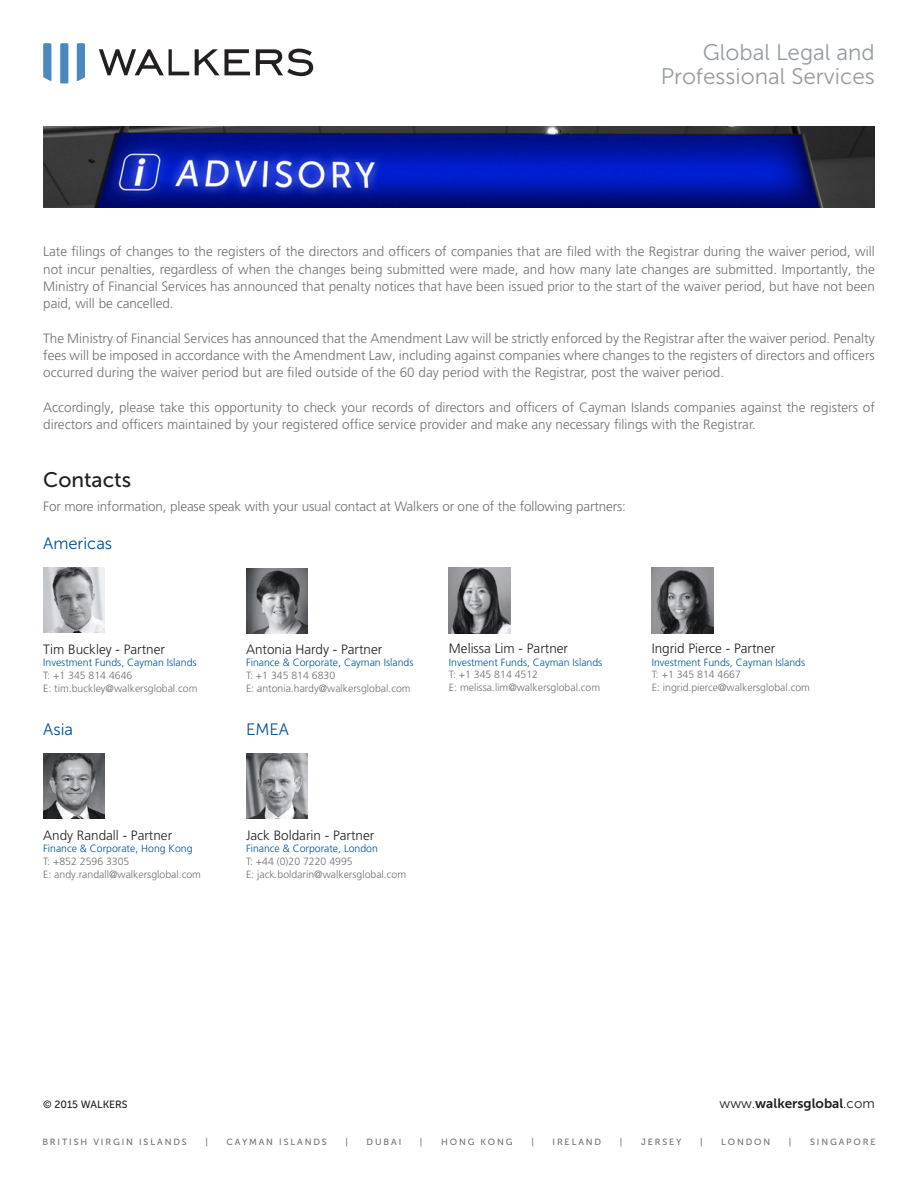
<style>
.page{position:relative;width:918px;height:1188px;background:#fff}
.page>*{position:absolute;margin:0;border:0;box-sizing:border-box;transform-origin:0 0}
.t1{font:22.5px/24px "Museo Sans 300";color:#959ca1;text-align:right}
.t2{font:21px "Museo Sans 500";color:#231f20}
.t3{font:16.5px "Museo Sans 300";color:#01529a}
.t4{font:300 13.5px/17.2px "Frutiger LT Pro";color:#717074;text-align:justify}
.t5{font:300 13.5px "Frutiger LT Pro";color:#231f20}
.t6{font:13.5px "Museo Sans 700";color:#231f20}
.t7{font:300 10.5px "Frutiger LT Pro";color:#717074}
.t8{font:300 10.5px "Frutiger LT Pro";color:#01529a}
.t9{font:10.5px "Museo Sans 500";color:#231f20}
.t10{font:9px "Museo Sans 500";letter-spacing:.21em;color:#717074}
.s1{font-family:"Museo Sans 300"}
</style>
<div class="page">
<svg style="left:99px;top:49px;width:90px;height:26px"></svg>
<svg style="left:195px;top:49px;width:55px;height:26px"></svg>
<svg style="left:256px;top:49px;width:57px;height:27px"></svg>
<svg style="left:43px;top:43px;width:8px;height:38px"></svg>
<svg style="left:60px;top:43px;width:8px;height:40px"></svg>
<svg style="left:77px;top:43px;width:8px;height:38px"></svg>
<img style="left:43px;top:127px;width:832px;height:81px">
<img style="left:43px;top:567px;width:61px;height:66px">
<img style="left:43px;top:753px;width:62px;height:66px">
<img style="left:246px;top:753px;width:61px;height:66px">
<img style="left:652px;top:568px;width:61px;height:65px">
<img style="left:449px;top:568px;width:61px;height:65px">
<img style="left:246px;top:568px;width:61px;height:66px">
<h1 class="t1" style="left:661px;top:41px;width:216px">Global Legal and<br>Professional Services</h1>
<p class="t4" style="left:43px;top:243px;width:833px">Late filings of changes to the registers of the directors and officers of companies that are filed with the Registrar during the waiver period, will not incur penalties, regardless of when the changes being submitted were made, and how many late changes are submitted. Importantly, the Ministry of Financial Services has announced that penalty notices that have been issued prior to the start of the waiver period, but have not been paid, will be cancelled.</p>
<p class="t4" style="left:43px;top:329px;width:833px">The Ministry of Financial Services has announced that the Amendment Law will be strictly enforced by the Registrar after the waiver period. Penalty fees will be imposed in accordance with the Amendment Law, including against companies where changes to the registers of directors and officers occurred during the waiver period but are filed outside of the 60 day period with the Registrar, post the waiver period.</p>
<p class="t4" style="left:43px;top:398px;width:833px">Accordingly, please take this opportunity to check your records of directors and officers of Cayman Islands companies against the registers of directors and officers maintained by your registered office service provider and make any necessary filings with the Registrar.</p>
<p class="t2" style="left:43px;top:469px;width:89px">Contacts</p>
<p class="t4" style="left:43px;top:498px;width:584px">For more information, please speak with your usual contact at Walkers or one of the following partners:</p>
<p class="t3" style="left:43px;top:535px;width:71px">Americas</p>
<p class="t5" style="left:43px;top:641px;width:123px">Tim Buckley - Partner</p>
<p class="t8" style="left:43px;top:657px;width:155px">Investment Funds, Cayman Islands</p>
<p class="t7" style="left:43px;top:669px;width:91px">T: +1 345 814 4646</p>
<p class="t7" style="left:43px;top:682px;width:156px">E: tim.buckley@walkersglobal.com</p>
<p class="t5" style="left:246px;top:641px;width:138px">Antonia Hardy - Partner</p>
<p class="t8" style="left:246px;top:657px;width:169px">Finance &amp; Corporate, Cayman Islands</p>
<p class="t7" style="left:246px;top:670px;width:91px">T: +1 345 814 6830</p>
<p class="t7" style="left:246px;top:682px;width:166px">E: antonia.hardy@walkersglobal.com</p>
<p class="t3" style="left:43px;top:721px;width:31px">Asia</p>
<p class="t3" style="left:246px;top:721px;width:45px">EMEA</p>
<p class="t5" style="left:449px;top:640px;width:121px">Melissa Lim - Partner</p>
<p class="t8" style="left:449px;top:656px;width:155px">Investment Funds, Cayman Islands</p>
<p class="t7" style="left:449px;top:669px;width:91px">T: +1 345 814 4512</p>
<p class="t7" style="left:449px;top:681px;width:153px">E: melissa.lim@walkersglobal.com</p>
<p class="t5" style="left:43px;top:827px;width:131px">Andy Randall - Partner</p>
<p class="t8" style="left:43px;top:843px;width:151px">Finance &amp; Corporate, Hong Kong</p>
<p class="t7" style="left:43px;top:855px;width:88px">T: +852 2596 3305</p>
<p class="t7" style="left:43px;top:868px;width:159px">E: andy.randall@walkersglobal.com</p>
<p class="t5" style="left:246px;top:827px;width:130px">Jack Boldarin - Partner</p>
<p class="t8" style="left:246px;top:843px;width:133px">Finance &amp; Corporate, London</p>
<p class="t7" style="left:246px;top:855px;width:108px">T: +44 (0)20 7220 4995</p>
<p class="t7" style="left:246px;top:868px;width:162px">E: jack.boldarin@walkersglobal.com</p>
<p class="t5" style="left:652px;top:640px;width:125px">Ingrid Pierce - Partner</p>
<p class="t8" style="left:652px;top:656px;width:155px">Investment Funds, Cayman Islands</p>
<p class="t7" style="left:652px;top:669px;width:91px">T: +1 345 814 4667</p>
<p class="t7" style="left:652px;top:681px;width:160px">E: ingrid.pierce@walkersglobal.com</p>
<p class="t9" style="left:43px;top:1099px;width:86px">© 2015 WALKERS</p>
<p class="t6" style="left:720px;top:1096px;width:157px"><span class="s1">www.</span>walkersglobal<span class="s1">.com</span></p>
<p class="t10" style="left:42px;top:1137px;width:146px">BRITISH VIRGIN ISLANDS</p>
<p class="t10" style="left:205px;top:1137px;width:4px">|</p>
<p class="t10" style="left:227px;top:1137px;width:102px">CAYMAN ISLANDS</p>
<p class="t10" style="left:345px;top:1137px;width:4px">|</p>
<p class="t10" style="left:367px;top:1137px;width:36px">DUBAI</p>
<p class="t10" style="left:420px;top:1137px;width:4px">|</p>
<p class="t10" style="left:441px;top:1137px;width:73px">HONG KONG</p>
<p class="t10" style="left:531px;top:1137px;width:4px">|</p>
<p class="t10" style="left:553px;top:1137px;width:50px">IRELAND</p>
<p class="t10" style="left:620px;top:1137px;width:4px">|</p>
<p class="t10" style="left:641px;top:1137px;width:42px">JERSEY</p>
<p class="t10" style="left:700px;top:1137px;width:4px">|</p>
<p class="t10" style="left:721px;top:1137px;width:51px">LONDON</p>
<p class="t10" style="left:789px;top:1137px;width:4px">|</p>
<p class="t10" style="left:810px;top:1137px;width:67px">SINGAPORE</p>
</div>
